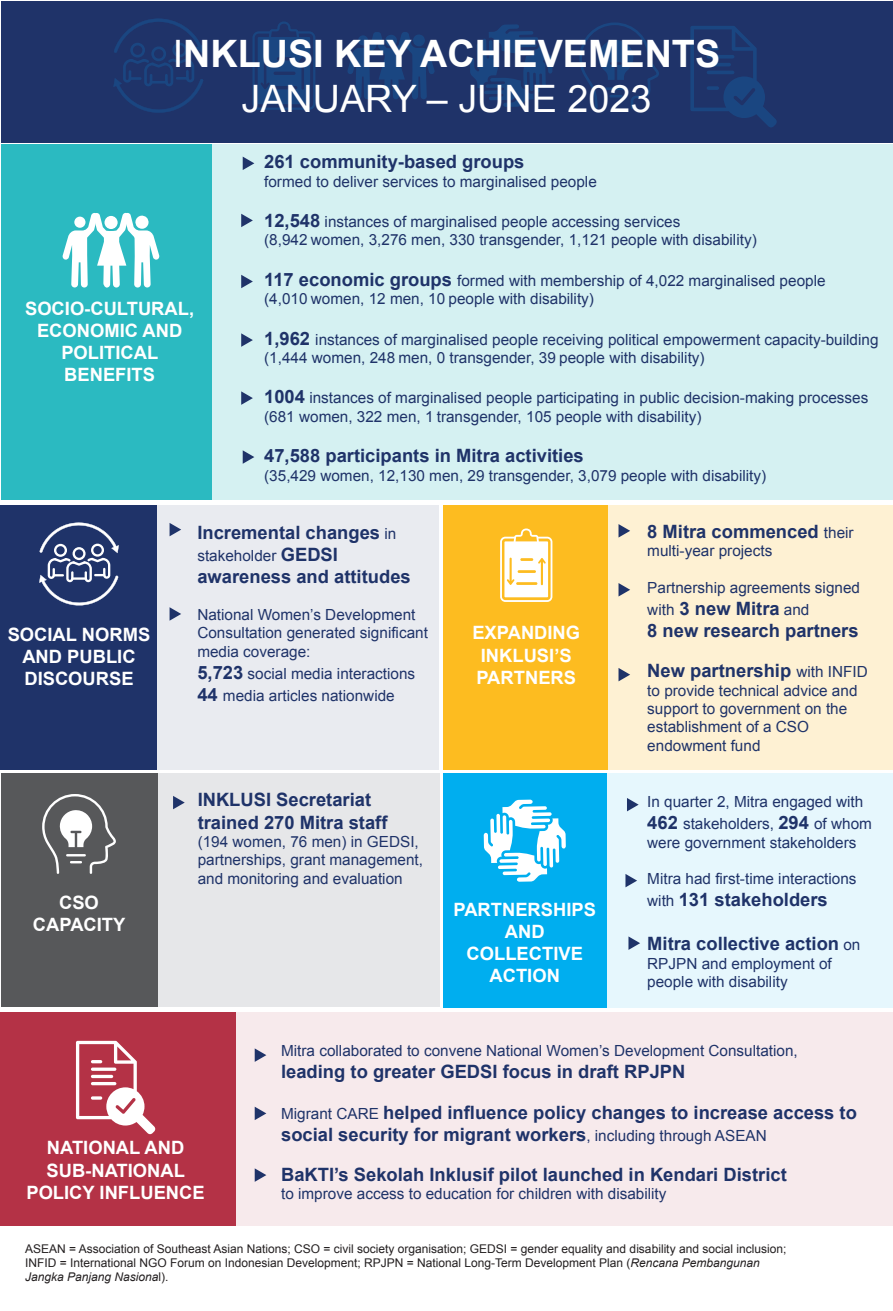
<style>
.page{position:relative;width:893px;height:1311px;background:#fff}
.page>*{position:absolute;margin:0;border:0;box-sizing:border-box;transform-origin:0 0}
.t1{font:700 37.8px/45.3px "Arial";color:#fff;text-align:center}
.t2{font:700 18.3px/22px "Arial";color:#1f3369}
.t3{font:700 18.3px/22px "Arial";color:#fff;text-align:center}
.t4{font:15.3px/18.3px "Arial";color:#1f3369}
.t5{font:12px/14.4px "Arial";color:#231f20}
.s1{font-weight:400}
.s2{font-weight:700;font-size:18.3px}
.s3{font-weight:400;font-size:15.3px}
.s4{font-style:italic}
</style>
<div class="page">
<div style="left:146px;top:773px;width:293px;height:234px;background:#e6e7e9"></div>
<div style="left:152px;top:505px;width:287px;height:265px;background:#e9ebf0"></div>
<div style="left:1px;top:144px;width:210px;height:355px;background:#2bbac1"></div>
<div style="left:210px;top:144px;width:683px;height:355px;background:#d5f1f2"></div>
<div style="left:0;top:1012px;width:236px;height:214px;background:#b43246"></div>
<div style="left:235px;top:1012px;width:658px;height:214px;background:#f7eaec"></div>
<div style="left:0;top:505px;width:157px;height:265px;background:#1f3369"></div>
<div style="left:443px;top:505px;width:164px;height:265px;background:#fdbc20"></div>
<div style="left:597px;top:505px;width:296px;height:265px;background:#fef1d3"></div>
<div style="left:443px;top:773px;width:164px;height:235px;background:#00aeef"></div>
<div style="left:607px;top:773px;width:286px;height:235px;background:#e6f7fd"></div>
<div style="left:1px;top:773px;width:156px;height:234px;background:#57585a"></div>
<div style="left:1px;top:1px;width:892px;height:141px;background:#1f3369"></div>
<svg style="left:470px;top:24px;width:82px;height:83px"></svg>
<svg style="left:579px;top:22px;width:80px;height:87px"></svg>
<svg style="left:347px;top:32px;width:88px;height:67px"></svg>
<svg style="left:690px;top:26px;width:87px;height:101px"></svg>
<svg style="left:113px;top:19px;width:91px;height:94px"></svg>
<svg style="left:252px;top:21px;width:63px;height:89px"></svg>
<svg style="left:484px;top:799px;width:82px;height:82px"></svg>
<svg style="left:42px;top:794px;width:74px;height:80px"></svg>
<svg style="left:62px;top:213px;width:98px;height:74px"></svg>
<svg style="left:76px;top:1041px;width:79px;height:93px"></svg>
<svg style="left:39px;top:522px;width:80px;height:84px"></svg>
<svg style="left:500px;top:528px;width:52px;height:74px"></svg>
<svg style="left:255px;top:1048px;width:11px;height:14px"></svg>
<svg style="left:170px;top:607px;width:11px;height:14px"></svg>
<svg style="left:173px;top:796px;width:12px;height:13px"></svg>
<svg style="left:627px;top:798px;width:12px;height:13px"></svg>
<svg style="left:625px;top:874px;width:12px;height:13px"></svg>
<svg style="left:628px;top:936px;width:12px;height:14px"></svg>
<svg style="left:170px;top:523px;width:11px;height:13px"></svg>
<svg style="left:243px;top:157px;width:11px;height:13px"></svg>
<svg style="left:241px;top:214px;width:12px;height:13px"></svg>
<svg style="left:241px;top:275px;width:12px;height:13px"></svg>
<svg style="left:241px;top:333px;width:12px;height:14px"></svg>
<svg style="left:241px;top:391px;width:12px;height:14px"></svg>
<svg style="left:243px;top:450px;width:11px;height:14px"></svg>
<svg style="left:255px;top:1107px;width:11px;height:13px"></svg>
<svg style="left:255px;top:1168px;width:11px;height:13px"></svg>
<svg style="left:618px;top:524px;width:12px;height:13px"></svg>
<svg style="left:618px;top:583px;width:12px;height:13px"></svg>
<svg style="left:618px;top:668px;width:12px;height:13px"></svg>
<h1 class="t1" style="left:173px;top:31px;width:549px"><span class="s1">I</span>NKLUSI KEY ACHIEVEMENTS<br><span class="s1">JANUARY – JUNE 2023</span></h1>
<p class="t3" style="left:25px;top:297px;width:171px">SOCIO-CULTURAL,<br>ECONOMIC AND<br>POLITICAL<br>BENEFITS</p>
<p class="t2" style="left:264px;top:151px;width:262px">261 community-based groups</p>
<p class="t4" style="left:264px;top:172px;width:334px">formed to deliver services to marginalised people</p>
<p class="t4" style="left:264px;top:213px;width:494px"><span class="s2">12,548</span> instances of marginalised people accessing services<br>(8,942 women, 3,276 men, 330 transgender, 1,121 people with disability)</p>
<p class="t4" style="left:264px;top:271px;width:563px"><span class="s2">117 economic groups</span> formed with membership of 4,022 marginalised people (4,010 women, 12 men, 10 people with disability)</p>
<p class="t4" style="left:264px;top:330px;width:616px"><span class="s2">1,962</span> instances of marginalised people receiving political empowerment capacity-building (1,444 women, 248 men, 0 transgender, 39 people with disability)</p>
<p class="t4" style="left:264px;top:389px;width:606px"><span class="s2">1004</span> instances of marginalised people participating in public decision-making processes (681 women, 322 men, 1 transgender, 105 people with disability)</p>
<p class="t2" style="left:264px;top:445px;width:321px">47,588 participants in Mitra activities</p>
<p class="t4" style="left:264px;top:466px;width:504px">(35,429 women, 12,130 men, 29 transgender, 3,079 people with disability)</p>
<p class="t3" style="left:8px;top:623px;width:144px">SOCIAL NORMS<br>AND PUBLIC<br>DISCOURSE</p>
<p class="t3" style="left:33px;top:892px;width:94px">CSO<br>CAPACITY</p>
<p class="t2" style="left:197px;top:522px;width:200px">Incremental changes <span class="s3">in</span></p>
<p class="t4" style="left:197px;top:547px;width:142px">stakeholder <span class="s2">GEDSI</span></p>
<p class="t2" style="left:197px;top:566px;width:215px">awareness and attitudes</p>
<p class="t4" style="left:197px;top:605px;width:232px">National Women’s Development<br>Consultation generated significant media coverage:</p>
<p class="t4" style="left:197px;top:662px;width:219px;line-height:22px"><span class="s2">5,723</span> social media interactions<br><span class="s2">44</span> media articles nationwide</p>
<p class="t3" style="left:472px;top:622px;width:109px;text-align:left">EXPANDING<br>INKLUSI’S<br>PARTNERS</p>
<p class="t2" style="left:198px;top:789px;width:191px">INKLUSI Secretariat trained 270 Mitra staff</p>
<p class="t4" style="left:198px;top:832px;width:227px">(194 women, 76 men) in GEDSI, partnerships, grant management, and monitoring and evaluation</p>
<p class="t3" style="left:453px;top:899px;width:144px">PARTNERSHIPS<br>AND<br>COLLECTIVE<br>ACTION</p>
<p class="t2" style="left:647px;top:520px;width:208px">8 Mitra commenced <span class="s3">their</span></p>
<p class="t4" style="left:647px;top:541px;width:127px">multi-year projects</p>
<p class="t4" style="left:647px;top:578px;width:214px">Partnership agreements signed</p>
<p class="t2" style="left:647px;top:597px;width:213px"><span class="s3">with</span> 3 new Mitra <span class="s3">and<br></span>8 new research partners</p>
<p class="t2" style="left:647px;top:660px;width:222px">New partnership <span class="s3">with INFID</span></p>
<p class="t4" style="left:647px;top:681px;width:212px">to provide technical advice and support to government on the establishment of a CSO endowment fund</p>
<p class="t4" style="left:647px;top:791px;width:226px;line-height:22px">In quarter 2, Mitra engaged with<br><span class="s2">462</span> stakeholders, <span class="s2">294</span> of whom</p>
<p class="t4" style="left:647px;top:833px;width:211px">were government stakeholders</p>
<p class="t4" style="left:647px;top:870px;width:211px">Mitra had first-time interactions</p>
<p class="t2" style="left:647px;top:889px;width:182px"><span class="s3">with</span> 131 stakeholders</p>
<p class="t2" style="left:647px;top:933px;width:215px">Mitra collective action <span class="s3">on</span></p>
<p class="t4" style="left:647px;top:954px;width:186px">RPJPN and employment of people with disability</p>
<p class="t3" style="left:26px;top:1137px;width:180px">NATIONAL AND<br>SUB-NATIONAL<br>POLICY INFLUENCE</p>
<p class="t4" style="left:281px;top:1041px;width:518px">Mitra collaborated to convene National Women’s Development Consultation,</p>
<p class="t2" style="left:281px;top:1061px;width:406px">leading to greater GEDSI focus in draft RPJPN</p>
<p class="t2" style="left:281px;top:1101px;width:577px"><span class="s3">Migrant CARE</span> helped influence policy changes to increase access to social security for migrant workers<span class="s3">, including through ASEAN</span></p>
<p class="t2" style="left:281px;top:1163px;width:507px">BaKTI’s Sekolah Inklusif pilot launched in Kendari District</p>
<p class="t4" style="left:281px;top:1185px;width:387px">to improve access to education for children with disability</p>
<p class="t5" style="left:25px;top:1241px;width:763px">ASEAN = Association of Southeast Asian Nations; CSO = civil society organisation; GEDSI = gender equality and disability and social inclusion;<br>INFID = International NGO Forum on Indonesian Development; RPJPN = National Long-Term Development Plan (<span class="s4">Rencana Pembangunan<br>Jangka Panjang Nasiona</span>l).</p>
</div>
